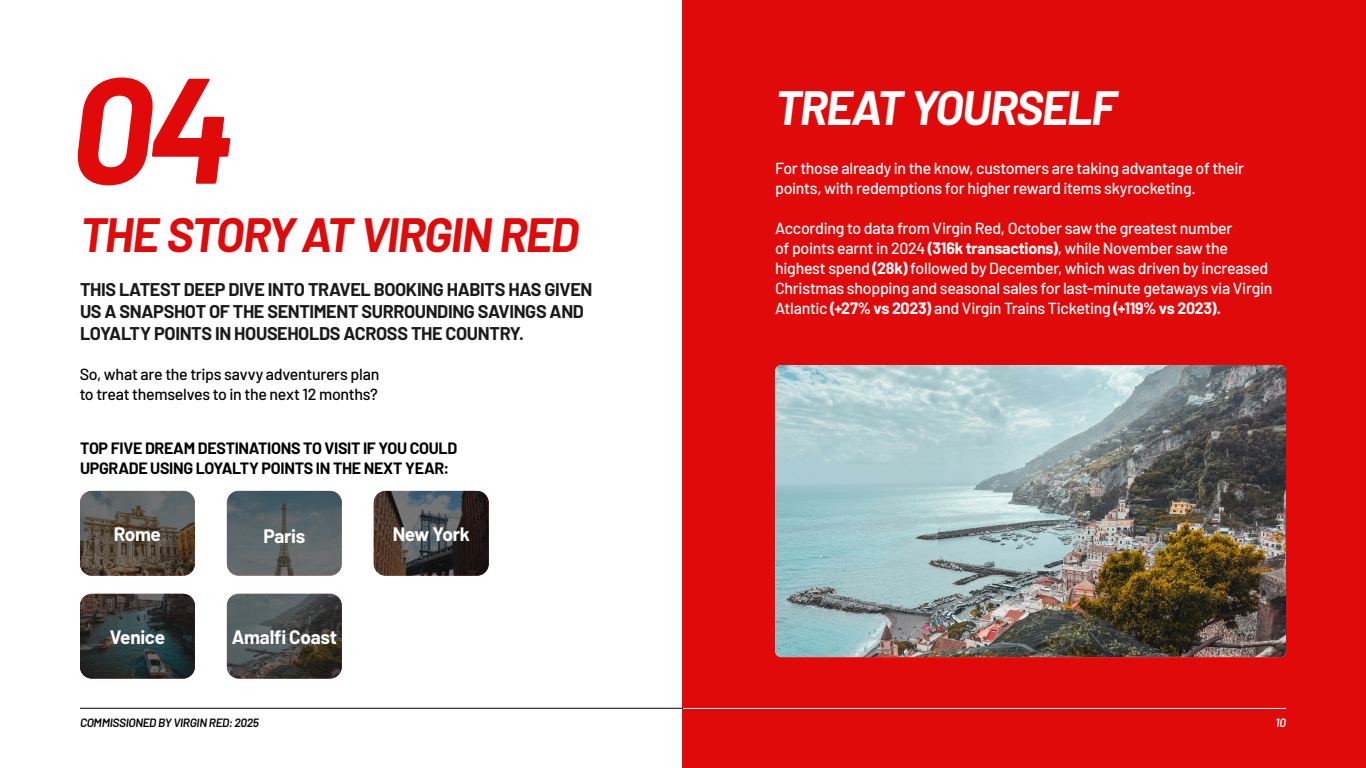
<style>
.page{position:relative;width:1366px;height:768px;background:#fff}
.page>*{position:absolute;margin:0;border:0;box-sizing:border-box;transform-origin:0 0}
.t1{font:italic 700 150px "Barlow";color:#e10a0a}
.t2{font:italic 700 47px "Barlow";letter-spacing:-.035em;color:#e10a0a}
.t3{font:italic 700 47px "Barlow";letter-spacing:-.035em;color:#fff}
.t4{font:700 19px "Barlow";letter-spacing:-.015em;color:#fff}
.t5{font:700 18px/22px "Barlow";letter-spacing:-.02em;color:#1a1a1a}
.t6{font:500 16px/20px "Barlow";letter-spacing:-.02em;color:#fff}
.t7{font:700 16px/20px "Barlow";letter-spacing:-.02em;color:#000}
.t8{font:500 16px/20px "Barlow";letter-spacing:-.02em;color:#000}
.t9{font:italic 600 12px "Barlow";letter-spacing:-.025em;color:#000}
.t10{font:italic 600 12px "Barlow";color:#fff}
.s1{font-weight:700}
</style>
<div class="page">
<div style="left:682px;top:0;width:684px;height:768px;background:#e10a0a"></div>
<hr style="left:80px;top:708px;width:603px;height:1px;background:#000">
<hr style="left:683px;top:708px;width:603px;height:1px;background:#fff">
<img style="left:775px;top:365px;width:511px;height:292px">
<svg style="left:80px;top:491px;width:115px;height:85px;background:#575148"></svg>
<svg style="left:374px;top:491px;width:115px;height:85px;background:#3f3c3a"></svg>
<svg style="left:80px;top:594px;width:115px;height:85px;background:#2e3434"></svg>
<svg style="left:227px;top:594px;width:115px;height:85px;background:#464846"></svg>
<svg style="left:227px;top:491px;width:115px;height:85px;background:#586366"></svg>
<h1 class="t1" style="left:70px;top:19px;width:166px">04</h1>
<h2 class="t2" style="left:80px;top:200px;width:500px">THE STORY AT VIRGIN RED</h2>
<p class="t5" style="left:80px;top:277px;width:514px">THIS LATEST DEEP DIVE INTO TRAVEL BOOKING HABITS HAS GIVEN<br>US A SNAPSHOT OF THE SENTIMENT SURROUNDING SAVINGS AND<br>LOYALTY POINTS IN HOUSEHOLDS ACROSS THE COUNTRY.</p>
<p class="t8" style="left:80px;top:362px;width:301px">So, what are the trips savvy adventurers plan to treat themselves to in the next 12 months?</p>
<p class="t7" style="left:80px;top:437px;width:379px">TOP FIVE DREAM DESTINATIONS TO VISIT IF YOU COULD<br>UPGRADE USING LOYALTY POINTS IN THE NEXT YEAR:</p>
<p class="t4" style="left:114px;top:520px;width:49px">Rome</p>
<p class="t4" style="left:110px;top:623px;width:57px">Venice</p>
<p class="t4" style="left:263px;top:522px;width:43px">Paris</p>
<p class="t4" style="left:393px;top:520px;width:79px">New York</p>
<p class="t4" style="left:232px;top:623px;width:107px">Amalfi Coast</p>
<p class="t9" style="left:80px;top:714px;width:180px">COMMISSIONED BY VIRGIN RED: 2025</p>
<h2 class="t3" style="left:775px;top:73px;width:343px">TREAT YOURSELF</h2>
<p class="t6" style="left:775px;top:157px;width:471px">For those already in the know, customers are taking advantage of their points, with redemptions for higher reward items skyrocketing.</p>
<p class="t6" style="left:775px;top:217px;width:499px">According to data from Virgin Red, October saw the greatest number<br>of points earnt in 2024 <span class="s1">(316k transactions)</span>, while November saw the highest spend <span class="s1">(28k)</span> followed by December, which was driven by increased Christmas shopping and seasonal sales for last-minute getaways via Virgin Atlantic <span class="s1">(+27% vs 2023)</span> and Virgin Trains Ticketing <span class="s1">(+119% vs 2023).</span></p>
<p class="t10" style="left:1276px;top:714px;width:12px">10</p>
</div>
